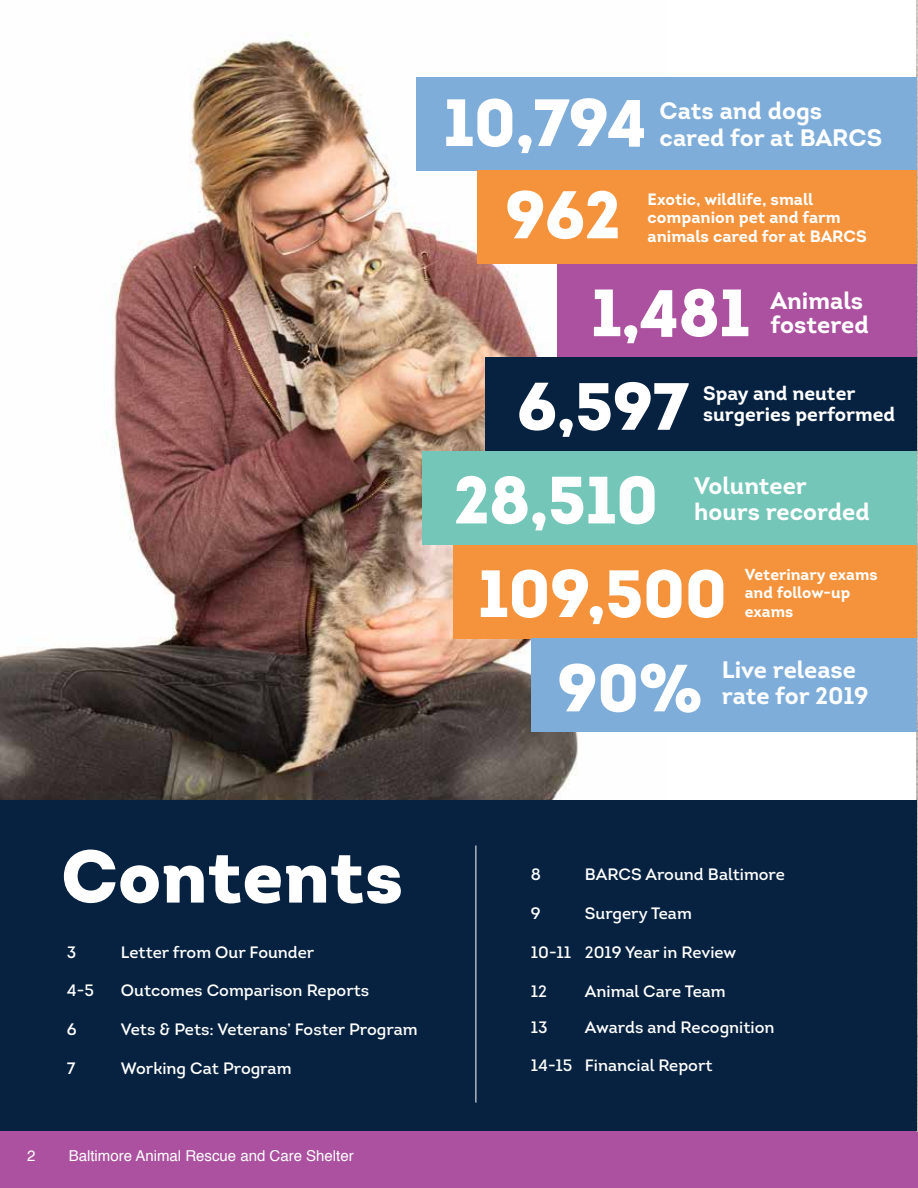
<style>
.page{position:relative;width:918px;height:1188px;background:#fff}
.page>*{position:absolute;margin:0;border:0;box-sizing:border-box;transform-origin:0 0}
.t1{font:900 75px "Intro";color:#fff}
.t2{font:900 66.75px/92.2px "Intro";letter-spacing:-.02em;color:#fff;text-align:center}
.t3{font:700 24px/24px "Intro";color:#fff}
.t4{font:700 23.85px/26.5px "Intro";color:#fff}
.t5{font:700 19.5px/21px "Intro";color:#fff}
.t6{font:16.5px "Intro";color:#fff}
.t7{font:700 16.5px/18.6px "Intro";color:#fff}
.t8{font:700 15.9px/18.6px "Intro";color:#fff}
.t9{font:15px "Helvetica";color:#fff}
</style>
<div class="page">
<div style="left:0;top:1131px;width:918px;height:57px;background:#ab519f"></div>
<img style="left:1px;top:33px;width:577px;height:767px">
<img style="left:917px;top:0;width:1px;height:1131px">
<div style="left:1px;top:800px;width:916px;height:331px;background:#072240"></div>
<div style="left:416px;top:77px;width:501px;height:93px;background:#7eadda"></div>
<div style="left:477px;top:170px;width:440px;height:94px;background:#f5933c"></div>
<div style="left:557px;top:264px;width:360px;height:94px;background:#ab519f"></div>
<div style="left:485px;top:358px;width:432px;height:93px;background:#072240"></div>
<div style="left:422px;top:451px;width:495px;height:94px;background:#74c6b8"></div>
<div style="left:453px;top:545px;width:464px;height:93px;background:#f5933c"></div>
<div style="left:531px;top:638px;width:386px;height:94px;background:#7eadda"></div>
<hr style="left:476px;top:846px;width:1px;height:257px;background:#fff">
<h2 class="t2" style="left:443px;top:76px;width:206px">10,794<br>962</h2>
<h3 class="t4" style="left:660px;top:97px;width:224px">Cats and dogs cared for at BARCS</h3>
<p class="t7" style="left:648px;top:189px;width:221px">Exotic, wildlife, small companion pet and farm animals cared for at BARCS</p>
<h2 class="t2" style="left:591px;top:266px;width:161px">1,481</h2>
<h2 class="t2" style="left:517px;top:359px;width:174px">6,597</h2>
<h2 class="t2" style="left:453px;top:453px;width:207px">28,510</h2>
<h2 class="t2" style="left:477px;top:547px;width:252px">109,500</h2>
<h2 class="t2" style="left:557px;top:641px;width:147px">90%</h2>
<h3 class="t3" style="left:770px;top:288px;width:100px">Animals fostered</h3>
<p class="t5" style="left:703px;top:383px;width:194px">Spay and neuter surgeries performed</p>
<h3 class="t4" style="left:694px;top:472px;width:177px">Volunteer hours recorded</h3>
<p class="t8" style="left:745px;top:565px;width:134px">Veterinary exams and follow-up exams</p>
<h3 class="t4" style="left:722px;top:656px;width:148px">Live release rate for 2019</h3>
<h1 class="t1" style="left:61px;top:827px;width:344px">Contents</h1>
<p class="t6" style="left:67px;top:942px;width:11px">3</p>
<p class="t6" style="left:121px;top:942px;width:195px">Letter from Our Founder</p>
<p class="t6" style="left:67px;top:979px;width:29px">4-5</p>
<p class="t6" style="left:121px;top:979px;width:250px">Outcomes Comparison Reports</p>
<p class="t6" style="left:67px;top:1019px;width:11px">6</p>
<p class="t6" style="left:121px;top:1019px;width:298px">Vets &amp; Pets: Veterans’ Foster Program</p>
<p class="t6" style="left:67px;top:1058px;width:10px">7</p>
<p class="t6" style="left:121px;top:1058px;width:172px">Working Cat Program</p>
<p class="t9" style="left:27px;top:1145px;width:10px">2</p>
<p class="t9" style="left:69px;top:1145px;width:287px">Baltimore Animal Rescue and Care Shelter</p>
<p class="t6" style="left:531px;top:864px;width:12px">8</p>
<p class="t6" style="left:585px;top:864px;width:201px">BARCS Around Baltimore</p>
<p class="t6" style="left:531px;top:903px;width:11px">9</p>
<p class="t6" style="left:585px;top:903px;width:108px">Surgery Team</p>
<p class="t6" style="left:531px;top:942px;width:207px">10-11 2019 Year in Review</p>
<p class="t6" style="left:531px;top:981px;width:18px">12</p>
<p class="t6" style="left:585px;top:981px;width:142px">Animal Care Team</p>
<p class="t6" style="left:531px;top:1017px;width:18px">13</p>
<p class="t6" style="left:585px;top:1017px;width:191px">Awards and Recognition</p>
<p class="t6" style="left:531px;top:1055px;width:183px">14-15 Financial Report</p>
</div>
